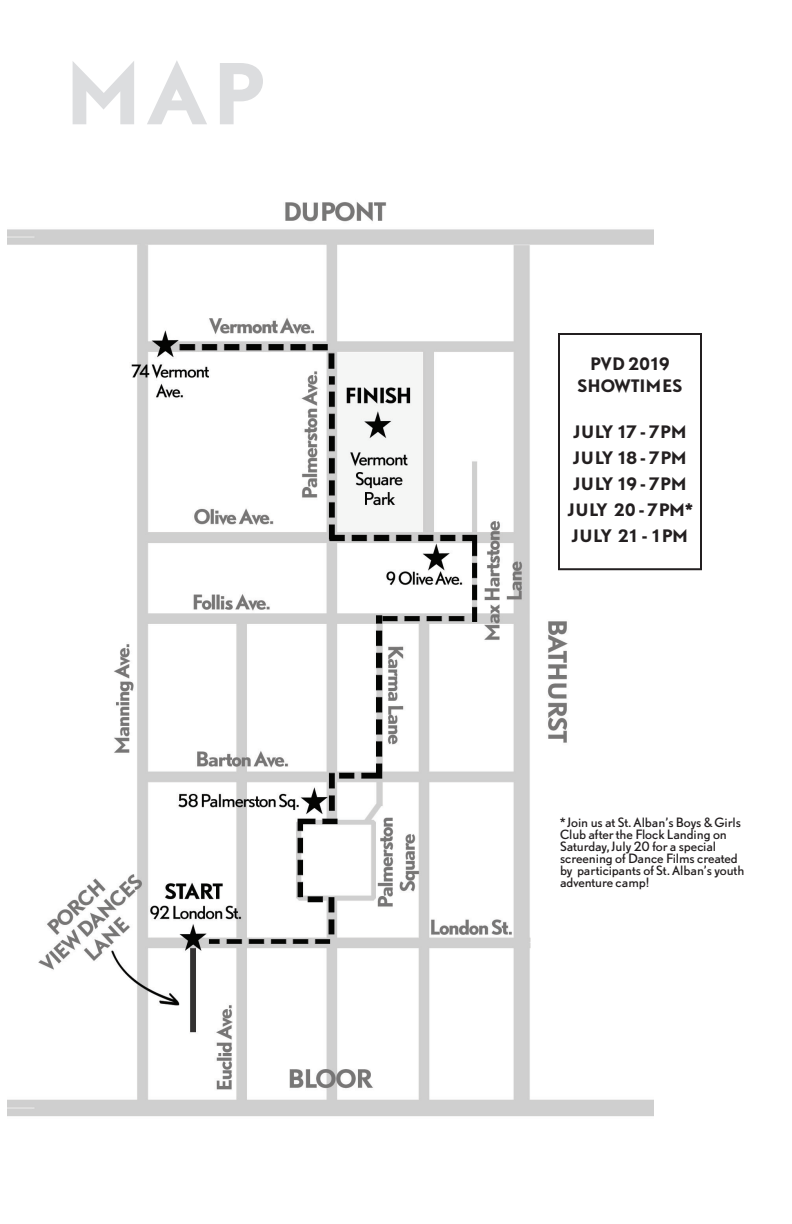
<style>
.page{position:relative;width:792px;height:1224px;background:#fff}
.page>*{position:absolute;margin:0;border:0;box-sizing:border-box;transform-origin:0 0}
.SubHead{font:700 78px "DTL Nobel T";color:#dcdddf}
.Paragraph_Style_1{font:700 16px "DTL Nobel T";letter-spacing:-.015em;color:#231f20}
.Paragraph_Style_1-2{font:12px/12px "DTL Nobel T";letter-spacing:-.005em;color:#231f20}
</style>
<div class="page">
<img style="left:7px;top:202px;width:647px;height:915px">
<div style="left:558px;top:333px;width:144px;height:237px;border:2px solid #231f20"></div>
<p class="SubHead" style="left:63px;top:40px;width:202px">MAP</p>
<p class="Paragraph_Style_1" style="left:590px;top:352px;width:82px">PVD 2019</p>
<p class="Paragraph_Style_1" style="left:578px;top:374px;width:106px">SHOWTIMES</p>
<p class="Paragraph_Style_1" style="left:573px;top:420px;width:115px">JULY 17 - 7PM</p>
<p class="Paragraph_Style_1" style="left:573px;top:446px;width:116px">JULY 18 - 7PM</p>
<p class="Paragraph_Style_1" style="left:573px;top:472px;width:115px">JULY 19 - 7PM</p>
<p class="Paragraph_Style_1" style="left:567px;top:498px;width:127px">JULY 20 - 7PM*</p>
<p class="Paragraph_Style_1" style="left:571px;top:524px;width:119px">JULY 21 - 1PM</p>
<p class="Paragraph_Style_1-2" style="left:560px;top:816px;width:186px">* Join us at St. Alban’s Boys &amp; Girls<br>Club after the Flock Landing on<br>Saturday, July 20 for a special screening of Dance Films created by participants of St. Alban’s youth adventure camp!</p>
</div>
